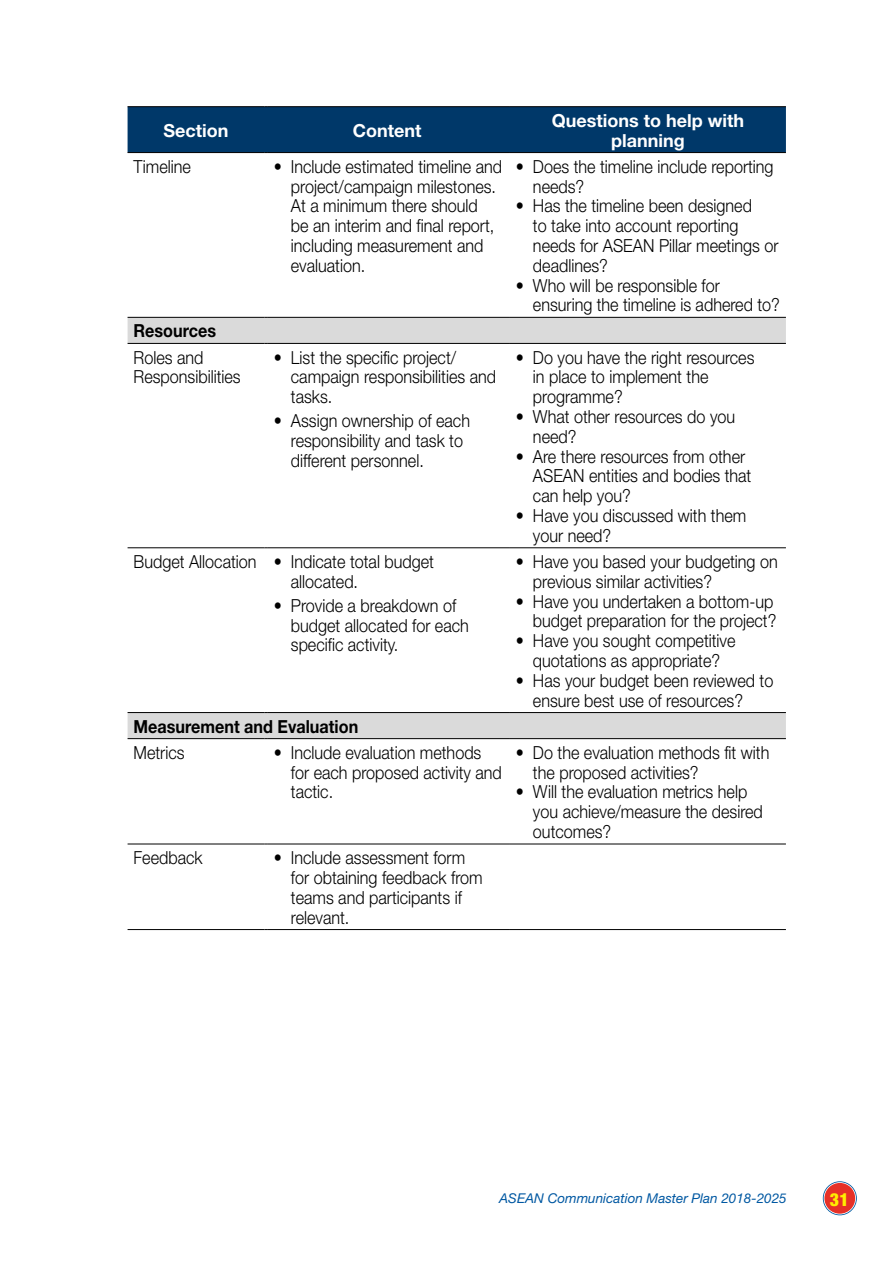
<style>
.page{position:relative;width:893px;height:1263px;background:#fff}
.page>*{position:absolute;margin:0;border:0;box-sizing:border-box;transform-origin:0 0}
.t1{font:300 18px/19.8px "Helvetica Neue";color:#000;scale:.9 1}
.t2{font:700 18px/19.8px "Helvetica Neue";color:#fff;text-align:center}
.t3{font:700 18px "Helvetica Neue";color:#000;scale:.9 1}
.t4{font:900 condensed 18px "Helvetica Neue";color:#ffed00}
.t5{font:italic 13.5px "Helvetica Neue";color:#0058a2}
</style>
<div class="page">
<svg style="left:823px;top:1181px;width:34px;height:34px"></svg>
<svg style="left:824px;top:1182px;width:32px;height:32px"></svg>
<div style="left:824px;top:1183px;width:31px;height:31px;background:#e63027;border-radius:50%"></div>
<svg style="left:128px;top:318px;width:658px;height:420px"></svg>
<hr style="left:128px;top:317px;width:136px;height:1px;background:#000">
<hr style="left:268px;top:317px;width:242px;height:1px;background:#000">
<hr style="left:510px;top:317px;width:276px;height:1px;background:#000">
<hr style="left:128px;top:343px;width:136px;height:1px;background:#000">
<hr style="left:268px;top:343px;width:242px;height:1px;background:#000">
<hr style="left:510px;top:343px;width:276px;height:1px;background:#000">
<div style="left:128px;top:106px;width:658px;height:47px;background:#003869"></div>
<hr style="left:268px;top:152px;width:242px;height:1px;background:#000">
<hr style="left:510px;top:152px;width:276px;height:1px;background:#000">
<hr style="left:128px;top:547px;width:136px;height:1px;background:#000">
<hr style="left:268px;top:547px;width:242px;height:1px;background:#000">
<hr style="left:510px;top:547px;width:276px;height:1px;background:#000">
<hr style="left:128px;top:712px;width:136px;height:1px;background:#000">
<hr style="left:268px;top:712px;width:242px;height:1px;background:#000">
<hr style="left:510px;top:712px;width:276px;height:1px;background:#000">
<hr style="left:128px;top:738px;width:136px;height:1px;background:#000">
<hr style="left:268px;top:738px;width:242px;height:1px;background:#000">
<hr style="left:510px;top:738px;width:276px;height:1px;background:#000">
<hr style="left:128px;top:844px;width:136px;height:1px;background:#000">
<hr style="left:268px;top:844px;width:242px;height:1px;background:#000">
<hr style="left:510px;top:844px;width:276px;height:1px;background:#000">
<hr style="left:128px;top:929px;width:136px;height:1px;background:#000">
<hr style="left:268px;top:929px;width:242px;height:1px;background:#000">
<hr style="left:510px;top:929px;width:276px;height:1px;background:#000">
<p class="t2" style="left:163px;top:120px;width:66px">Section</p>
<p class="t2" style="left:353px;top:120px;width:70px">Content</p>
<p class="t2" style="left:552px;top:110px;width:194px">Questions to help with planning</p>
<p class="t1" style="left:134px;top:156px;width:65px">Timeline</p>
<p class="t1" style="left:291px;top:156px;width:236px;text-indent:-17px">• Include estimated timeline and project/campaign milestones.<br>At a minimum there should<br>be an interim and final report, including measurement and evaluation.</p>
<p class="t1" style="left:533px;top:156px;width:269px;text-indent:-17px">• Does the timeline include reporting needs?</p>
<p class="t1" style="left:533px;top:196px;width:274px;text-indent:-17px">• Has the timeline been designed<br>to take into account reporting needs for ASEAN Pillar meetings or deadlines?</p>
<p class="t1" style="left:533px;top:275px;width:276px;text-indent:-17px">• Who will be responsible for ensuring the timeline is adhered to?</p>
<p class="t3" style="left:134px;top:320px;width:93px">Resources</p>
<p class="t1" style="left:134px;top:347px;width:120px">Roles and<br>Responsibilities</p>
<p class="t1" style="left:291px;top:347px;width:230px;text-indent:-17px">• List the specific project/ campaign responsibilities and tasks.</p>
<p class="t1" style="left:291px;top:411px;width:201px;text-indent:-17px">• Assign ownership of each responsibility and task to different personnel.</p>
<p class="t1" style="left:291px;top:551px;width:161px;text-indent:-157px">Budget Allocation • Indicate total budget allocated.</p>
<p class="t1" style="left:291px;top:595px;width:199px;text-indent:-17px">• Provide a breakdown of budget allocated for each specific activity.</p>
<p class="t1" style="left:533px;top:347px;width:248px;text-indent:-17px">• Do you have the right resources in place to implement the programme?</p>
<p class="t1" style="left:533px;top:406px;width:226px;text-indent:-17px">• What other resources do you need?</p>
<p class="t1" style="left:533px;top:446px;width:244px;text-indent:-17px">• Are there resources from other<br>ASEAN entities and bodies that can help you?</p>
<p class="t1" style="left:533px;top:505px;width:239px;text-indent:-17px">• Have you discussed with them your need?</p>
<p class="t1" style="left:533px;top:551px;width:274px;text-indent:-17px">• Have you based your budgeting on previous similar activities?</p>
<p class="t1" style="left:516px;top:591px;width:291px;text-align:right">• Have you undertaken a bottom-up budget preparation for the project?</p>
<p class="t1" style="left:516px;top:630px;width:245px;text-align:center">• Have you sought competitive quotations as appropriate?</p>
<p class="t1" style="left:533px;top:670px;width:269px;text-indent:-17px">• Has your budget been reviewed to ensure best use of resources?</p>
<p class="t3" style="left:134px;top:715px;width:251px">Measurement and Evaluation</p>
<p class="t1" style="left:134px;top:742px;width:58px">Metrics</p>
<p class="t1" style="left:291px;top:742px;width:236px;text-indent:-17px">• Include evaluation methods for each proposed activity and tactic.</p>
<p class="t1" style="left:533px;top:742px;width:264px;text-indent:-17px">• Do the evaluation methods fit with the proposed activities?</p>
<p class="t1" style="left:533px;top:782px;width:257px;text-indent:-17px">• Will the evaluation metrics help you achieve/measure the desired outcomes?</p>
<p class="t1" style="left:134px;top:847px;width:78px">Feedback</p>
<p class="t1" style="left:291px;top:847px;width:215px;text-indent:-17px">• Include assessment form for obtaining feedback from teams and participants if relevant.</p>
<p class="t5" style="left:499px;top:1190px;width:289px">ASEAN Communication Master Plan 2018-2025</p>
<p class="t4" style="left:830px;top:1188px;width:20px">31</p>
</div>
